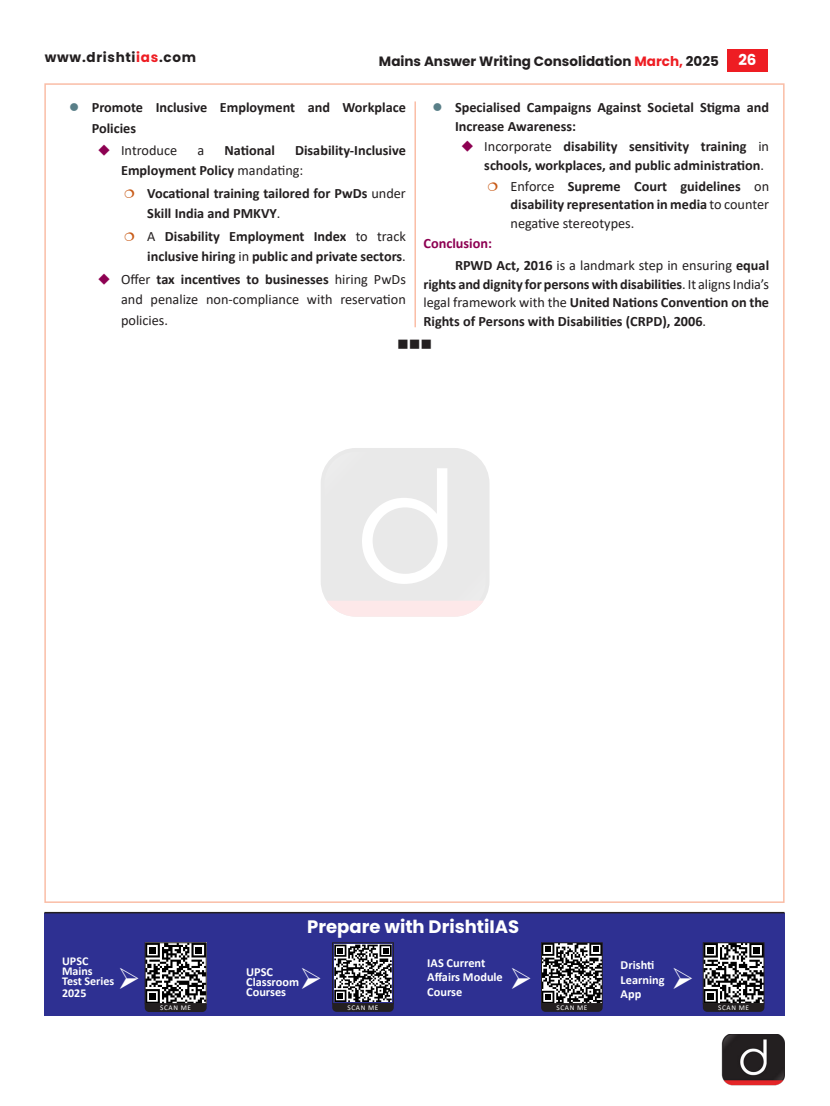
<style>
.page{position:relative;width:830px;height:1106px;background:#fff}
.page>*{position:absolute;margin:0;border:0;box-sizing:border-box;transform-origin:0 0}
.t1{font:700 18px "Poppins";color:#fff}
.end{font:15.75px "Wingdings";color:#231f20}
.t2{font:700 15px "Poppins";color:#fff}
.Body_Text{font:700 14.25px/20.4px "Calibri";color:#231f20}
.t3{font:14.25px/20.4px "Calibri";color:#231f20;text-align:justify}
.Heading_2{font:700 14.25px "Calibri";color:#8d0052}
.t4{font:700 13.5px "Poppins";color:#231f20}
.t5{font:700 13.5px "Poppins";letter-spacing:.05em;color:#231f20}
.t6{font:700 12.3px/14.1px "Calibri";color:#fff}
.t7{font:700 12px/9.9px "Calibri";color:#fff}
.t8{font:7.2px "Calibri";letter-spacing:.09em;color:#fff}
.s1{color:#ee1d23}
.s2{font-weight:400}
.s3{font-weight:700}
</style>
<div class="page">
<div style="left:320px;top:448px;width:169px;height:168px;background:#e9e9e9;border-radius:35px"></div>
<svg style="left:326px;top:600px;width:157px;height:16px"></svg>
<svg style="left:362px;top:468px;width:85px;height:116px"></svg>
<img style="left:721px;top:1034px;width:63px;height:51px">
<div style="left:44px;top:913px;width:740px;height:103px;background:#2e3092"></div>
<svg style="left:145px;top:942px;width:61px;height:70px;background:#6a6a6a"></svg>
<div style="left:332px;top:942px;width:61px;height:62px;border:1px solid #231f20"></div>
<svg style="left:332px;top:944px;width:61px;height:67px;background:#6d6c71"></svg>
<svg style="left:541px;top:943px;width:61px;height:68px;background:#6b6a6a"></svg>
<hr style="left:44px;top:912px;width:740px;height:1px;background:#231f20">
<svg style="left:702px;top:943px;width:62px;height:68px;background:#6e6d6f"></svg>
<div style="left:726px;top:50px;width:41px;height:22px;background:#ee1d23"></div>
<hr style="left:414px;top:101px;width:2px;height:226px;background:#fabda6">
<p class="t5" style="left:45px;top:49px;width:152px">www.drishti<span class="s1">ias</span>.com</p>
<p class="t4" style="left:379px;top:54px;width:341px">Mains Answer Writing Consolidation <span class="s1">March,</span> 2025</p>
<p class="t2" style="left:738px;top:51px;width:20px">26</p>
<p class="Body_Text" style="left:92px;top:97px;width:315px">Promote Inclusive Employment and Workplace<br>Policies</p>
<p class="t3" style="left:121px;top:140px;width:58px">Introduce</p>
<p class="t3" style="left:197px;top:140px;width:8px">a</p>
<p class="Body_Text" style="left:224px;top:140px;width:52px">National</p>
<p class="Body_Text" style="left:455px;top:98px;width:315px;line-height:18.6px">Specialised Campaigns Against Societal Stigma and<br>Increase Awareness:</p>
<p class="Body_Text" style="left:484px;top:137px;width:286px;line-height:18.5px"><span class="s2">Incorporate</span> disability sensitivity training <span class="s2">in </span>schools, workplaces, and public administration<span class="s2">.</span></p>
<p class="Body_Text" style="left:510px;top:176px;width:260px;line-height:18.5px;text-align:justify"><span class="s2">Enforce</span> Supreme Court guidelines <span class="s2">on </span>disability representation in media <span class="s2">to counter negative stereotypes.</span></p>
<p class="Heading_2" style="left:423px;top:233px;width:70px">Conclusion:</p>
<p class="Body_Text" style="left:423px;top:256px;width:347px;line-height:18.6px;text-align:justify;text-indent:32px">RPWD Act, 2016 <span class="s2">is a landmark step in ensuring</span> equal rights and dignity for persons with disabilities<span class="s2">. It aligns India’s legal framework with the</span> United Nations Convention on the Rights of Persons with Disabilities (CRPD), 2006<span class="s2">.</span></p>
<p class="end" style="left:397px;top:336px;width:37px">■■■</p>
<p class="Body_Text" style="left:121px;top:140px;width:286px;text-indent:174px">Disability-Inclusive<br>Employment Policy <span class="s2">mandating:</span></p>
<p class="Body_Text" style="left:147px;top:183px;width:260px">Vocational training tailored for PwDs <span class="s2">under<br></span>Skill India and PMKVY<span class="s2">.</span></p>
<p class="Body_Text" style="left:147px;top:226px;width:260px"><span class="s2">A</span> Disability Employment Index <span class="s2">to track </span>inclusive hiring <span class="s2">in</span> public and private sectors<span class="s2">.</span></p>
<p class="t3" style="left:121px;top:268px;width:286px">Offer <span class="s3">tax incentives to businesses</span> hiring PwDs and penalize non-compliance with reservation policies.</p>
<p class="t7" style="left:62px;top:956px;width:54px">UPSC<br>Mains<br>Test Series</p>
<p class="t7" style="left:62px;top:987px;width:26px">2025</p>
<p class="t8" style="left:160px;top:1002px;width:32px">SCAN ME</p>
<p class="t6" style="left:246px;top:966px;width:54px;line-height:9.9px">UPSC<br>Classroom<br>Courses</p>
<p class="t1" style="left:307px;top:916px;width:213px">Prepare with DrishtiIAS</p>
<p class="t8" style="left:347px;top:1002px;width:32px">SCAN ME</p>
<p class="t6" style="left:427px;top:955px;width:77px">IAS Current<br>Affairs Module<br>Course</p>
<p class="t8" style="left:556px;top:1002px;width:32px">SCAN ME</p>
<p class="t6" style="left:620px;top:958px;width:45px">Drishti<br>Learning<br>App</p>
<p class="t8" style="left:717px;top:1002px;width:32px">SCAN ME</p>
</div>
